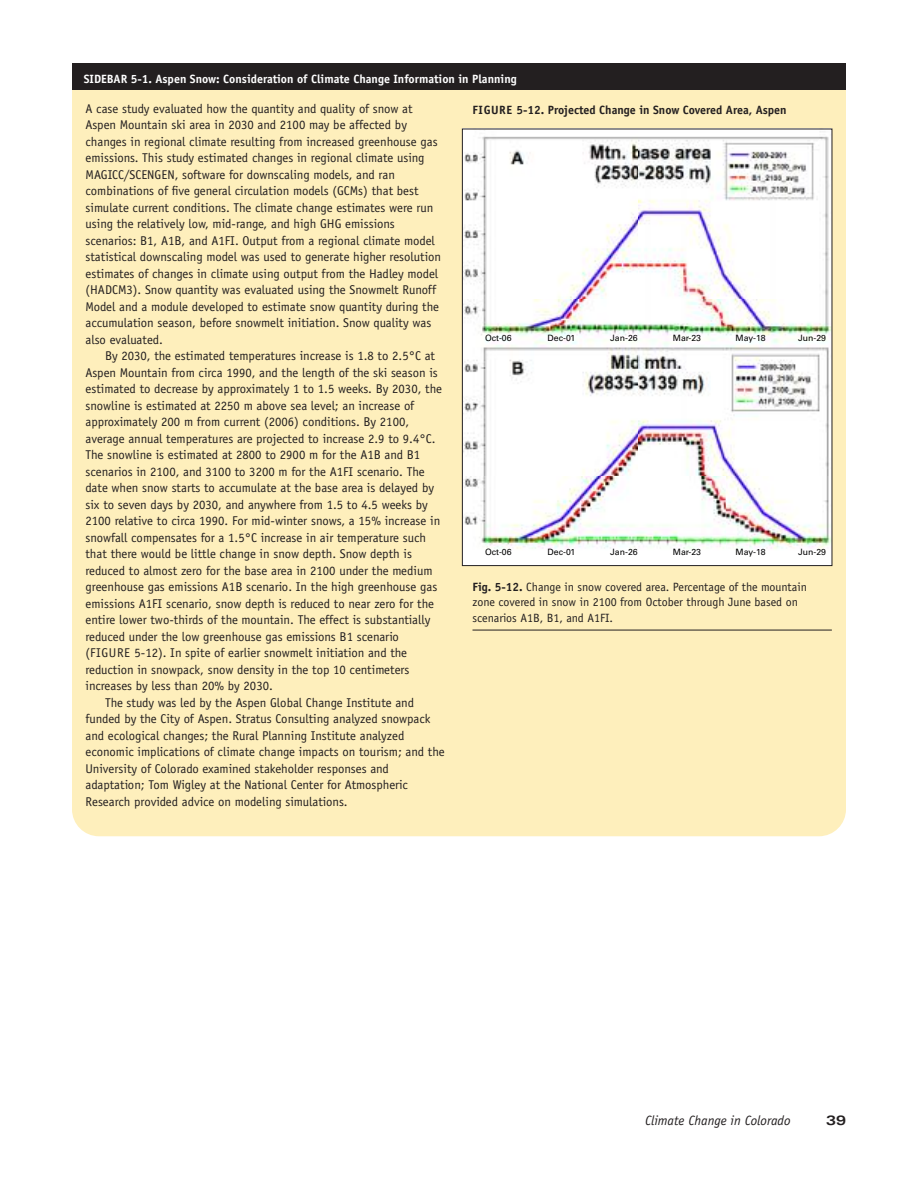
<style>
.page{position:relative;width:918px;height:1188px;background:#fff}
.page>*{position:absolute;margin:0;border:0;box-sizing:border-box;transform-origin:0 0}
.t1{font:italic 13.5px "Officina Sans";color:#231f20}
.t2{font:700 expanded 13.5px "Univers";color:#231f20}
.t3{font:12.75px/16.5px "Officina Sans";color:#231f20}
.t4{font:12.75px "Officina Sans";letter-spacing:.04em;color:#231f20}
.t5{font:12px/15.8px "Officina Sans";color:#231f20}
.t6{font:700 12px "Officina Sans";color:#fff}
.t7{font:700 12px "Officina Sans";color:#231f20}
.t8{font:8.7px "Univers";color:#000}
.s1{font-weight:700}
</style>
<div class="page">
<div style="left:72px;top:63px;width:774px;height:773px;background:#feefbc;border-radius:27px"></div>
<div style="left:72px;top:63px;width:774px;height:27px;background:#231f20"></div>
<hr style="left:472px;top:630px;width:360px;height:1px;background:#231f20">
<img style="left:464px;top:131px;width:366px;height:433px">
<div style="left:462px;top:552px;width:367px;height:14px;background:#fff"></div>
<p class="t6" style="left:84px;top:71px;width:435px">SIDEBAR 5-1. Aspen Snow: Consideration of Climate Change Information in Planning</p>
<p class="t7" style="left:473px;top:102px;width:316px">FIGURE 5-12. Projected Change in Snow Covered Area, Aspen</p>
<p class="t3" style="left:86px;top:100px;width:357px">A case study evaluated how the quantity and quality of snow at Aspen Mountain ski area in 2030 and 2100 may be affected by changes in regional climate resulting from increased greenhouse gas emissions. This study estimated changes in regional climate using MAGICC/SCENGEN, software for downscaling models, and ran combinations of five general circulation models (GCMs) that best simulate current conditions. The climate change estimates were run using the relatively low, mid-range, and high GHG emissions scenarios: B1, A1B, and A1FI. Output from a regional climate model statistical downscaling model was used to generate higher resolution estimates of changes in climate using output from the Hadley model (HADCM3). Snow quantity was evaluated using the Snowmelt Runoff Model and a module developed to estimate snow quantity during the accumulation season, before snowmelt initiation. Snow quality was also evaluated.</p>
<p class="t3" style="left:105px;top:348px;width:332px">By 2030, the estimated temperatures increase is 1.8 to 2.5°C at</p>
<p class="t3" style="left:86px;top:364px;width:354px">Aspen Mountain from circa 1990, and the length of the ski season is</p>
<p class="t3" style="left:86px;top:381px;width:358px">estimated to decrease by approximately 1 to 1.5 weeks. By 2030, the</p>
<p class="t3" style="left:86px;top:397px;width:330px">snowline is estimated at 2250 m above sea level; an increase of</p>
<p class="t3" style="left:86px;top:414px;width:325px">approximately 200 m from current (2006) conditions. By 2100,</p>
<p class="t3" style="left:86px;top:430px;width:351px">average annual temperatures are projected to increase 2.9 to 9.4°C.</p>
<p class="t3" style="left:86px;top:447px;width:336px">The snowline is estimated at 2800 to 2900 m for the A1B and B1</p>
<p class="t3" style="left:86px;top:463px;width:341px">scenarios in 2100, and 3100 to 3200 m for the A1FI scenario. The</p>
<p class="t3" style="left:86px;top:480px;width:350px">date when snow starts to accumulate at the base area is delayed by</p>
<p class="t3" style="left:86px;top:496px;width:344px">six to seven days by 2030, and anywhere from 1.5 to 4.5 weeks by</p>
<p class="t3" style="left:86px;top:513px;width:356px">2100 relative to circa 1990. For mid-winter snows, a 15% increase in</p>
<p class="t3" style="left:86px;top:529px;width:342px">snowfall compensates for a 1.5°C increase in air temperature such</p>
<p class="t3" style="left:86px;top:546px;width:328px">that there would be little change in snow depth. Snow depth is</p>
<p class="t3" style="left:86px;top:562px;width:349px">reduced to almost zero for the base area in 2100 under the medium</p>
<p class="t3" style="left:86px;top:579px;width:353px">greenhouse gas emissions A1B scenario. In the high greenhouse gas</p>
<p class="t3" style="left:86px;top:595px;width:350px">emissions A1FI scenario, snow depth is reduced to near zero for the</p>
<p class="t3" style="left:86px;top:612px;width:346px">entire lower two-thirds of the mountain. The effect is substantially</p>
<p class="t3" style="left:86px;top:628px;width:315px">reduced under the low greenhouse gas emissions B1 scenario</p>
<p class="t4" style="left:86px;top:646px;width:323px">(FIGURE 5-12). In spite of earlier snowmelt initiation and the</p>
<p class="t3" style="left:86px;top:661px;width:326px">reduction in snowpack, snow density in the top 10 centimeters</p>
<p class="t3" style="left:86px;top:678px;width:189px">increases by less than 20% by 2030.</p>
<p class="t3" style="left:105px;top:694px;width:311px">The study was led by the Aspen Global Change Institute and</p>
<p class="t3" style="left:86px;top:711px;width:347px">funded by the City of Aspen. Stratus Consulting analyzed snowpack</p>
<p class="t3" style="left:86px;top:727px;width:320px">and ecological changes; the Rural Planning Institute analyzed</p>
<p class="t3" style="left:86px;top:744px;width:361px">economic implications of climate change impacts on tourism; and the</p>
<p class="t3" style="left:86px;top:760px;width:305px">University of Colorado examined stakeholder responses and</p>
<p class="t3" style="left:86px;top:777px;width:324px">adaptation; Tom Wigley at the National Center for Atmospheric</p>
<p class="t3" style="left:86px;top:793px;width:264px">Research provided advice on modeling simulations.</p>
<p class="t8" style="left:485px;top:333px;width:28px">Oct-06</p>
<p class="t8" style="left:548px;top:333px;width:29px">Dec-01</p>
<p class="t8" style="left:610px;top:333px;width:29px">Jan-26</p>
<p class="t8" style="left:673px;top:333px;width:30px">Mar-23</p>
<p class="t8" style="left:736px;top:333px;width:32px">May-18</p>
<p class="t8" style="left:798px;top:333px;width:29px">Jun-29</p>
<p class="t8" style="left:485px;top:547px;width:28px">Oct-06</p>
<p class="t8" style="left:548px;top:547px;width:29px">Dec-01</p>
<p class="t8" style="left:610px;top:547px;width:29px">Jan-26</p>
<p class="t8" style="left:673px;top:547px;width:30px">Mar-23</p>
<p class="t8" style="left:736px;top:547px;width:32px">May-18</p>
<p class="t8" style="left:798px;top:547px;width:29px">Jun-29</p>
<p class="t5" style="left:472px;top:579px;width:336px"><span class="s1">Fig. 5-12.</span> Change in snow covered area. Percentage of the mountain zone covered in snow in 2100 from October through June based on scenarios A1B, B1, and A1FI.</p>
<p class="t1" style="left:645px;top:1113px;width:147px">Climate Change in Colorado</p>
<p class="t2" style="left:826px;top:1113px;width:21px">39</p>
</div>
